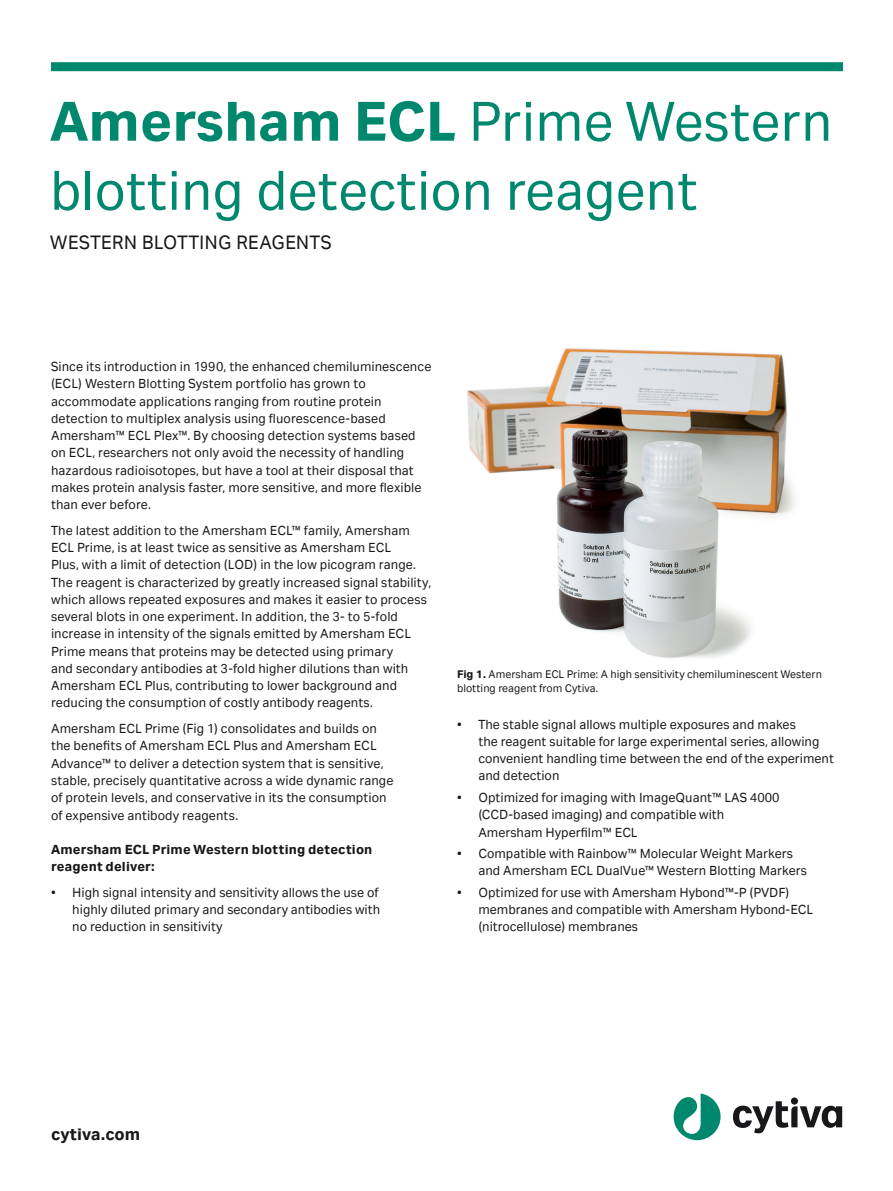
<style>
.page{position:relative;width:893px;height:1191px;background:#fff}
.page>*{position:absolute;margin:0;border:0;box-sizing:border-box;transform-origin:0 0}
.Document_header{font:60px/69px "Cytiva Aktiv";color:#00886f}
.Document_category{font:21px "Cytiva Aktiv";letter-spacing:.005em;color:#18181b}
.t1{font:700 18px "Cytiva Aktiv";color:#18181b}
.Body_text{font:14.25px/17.2px "Cytiva Aktiv";letter-spacing:.005em;color:#18181b}
.Bullets{font:14.25px/17.2px "Cytiva Aktiv";color:#18181b}
.Bullet_Point_Lead_in{font:700 14.25px/17.2px "Cytiva Aktiv";letter-spacing:.015em;color:#18181b}
.t2{font:12px/14.2px "Cytiva Aktiv";color:#18181b}
.s1{font-weight:700}
</style>
<div class="page">
<div style="left:51px;top:62px;width:792px;height:9px;background:#00886f"></div>
<svg style="left:733px;top:1101px;width:109px;height:32px"></svg>
<div style="left:791px;top:1097px;width:7px;height:7px;background:#18181b;border-radius:50%"></div>
<svg style="left:674px;top:1093px;width:47px;height:47px"></svg>
<img style="left:467px;top:348px;width:328px;height:310px">
<p class="Document_header" style="left:50px;top:87px;width:784px"><span class="s1">Amersham ECL</span> Prime Western blotting detection reagent</p>
<p class="Document_category" style="left:50px;top:231px;width:283px">WESTERN BLOTTING REAGENTS</p>
<p class="Body_text" style="left:51px;top:358px;width:382px">Since its introduction in 1990, the enhanced chemiluminescence (ECL) Western Blotting System portfolio has grown to accommodate applications ranging from routine protein detection to multiplex analysis using fluorescence-based Amersham™ ECL Plex™. By choosing detection systems based on ECL, researchers not only avoid the necessity of handling hazardous radioisotopes, but have a tool at their disposal that makes protein analysis faster, more sensitive, and more flexible than ever before.</p>
<p class="Body_text" style="left:51px;top:521px;width:382px">The latest addition to the Amersham ECL™ family, Amersham ECL Prime, is at least twice as sensitive as Amersham ECL<br>Plus, with a limit of detection (LOD) in the low picogram range.<br>The reagent is characterized by greatly increased signal stability, which allows repeated exposures and makes it easier to process several blots in one experiment. In addition, the 3- to 5-fold increase in intensity of the signals emitted by Amersham ECL Prime means that proteins may be detected using primary<br>and secondary antibodies at 3-fold higher dilutions than with Amersham ECL Plus, contributing to lower background and reducing the consumption of costly antibody reagents.</p>
<p class="Body_text" style="left:51px;top:720px;width:344px">Amersham ECL Prime (Fig 1) consolidates and builds on the benefits of Amersham ECL Plus and Amersham ECL Advance™ to deliver a detection system that is sensitive, stable, precisely quantitative across a wide dynamic range of protein levels, and conservative in its the consumption of expensive antibody reagents.</p>
<p class="Bullet_Point_Lead_in" style="left:51px;top:840px;width:323px">Amersham ECL Prime Western blotting detection reagent deliver:</p>
<p class="Bullets" style="left:72px;top:883px;width:309px;text-align:justify;text-indent:-21px">• High signal intensity and sensitivity allows the use of highly diluted primary and secondary antibodies with no reduction in sensitivity</p>
<p class="t2" style="left:457px;top:667px;width:366px"><span class="s1">Fig 1.</span> Amersham ECL Prime: A high sensitivity chemiluminescent Western blotting reagent from Cytiva.</p>
<p class="Bullets" style="left:478px;top:715px;width:357px;text-indent:-21px">• The stable signal allows multiple exposures and makes<br>the reagent suitable for large experimental series, allowing convenient handling time between the end of the experiment and detection</p>
<p class="Bullets" style="left:478px;top:788px;width:303px;text-indent:-21px">• Optimized for imaging with ImageQuant™ LAS 4000 (CCD-based imaging) and compatible with<br>Amersham Hyperfilm™ ECL</p>
<p class="Bullets" style="left:478px;top:844px;width:330px;text-indent:-21px">• Compatible with Rainbow™ Molecular Weight Markers and Amersham ECL DualVue™ Western Blotting Markers</p>
<p class="Bullets" style="left:478px;top:883px;width:336px;text-indent:-21px">• Optimized for use with Amersham Hybond™-P (PVDF) membranes and compatible with Amersham Hybond-ECL (nitrocellulose) membranes</p>
<p class="t1" style="left:51px;top:1123px;width:91px">cytiva.com</p>
</div>
